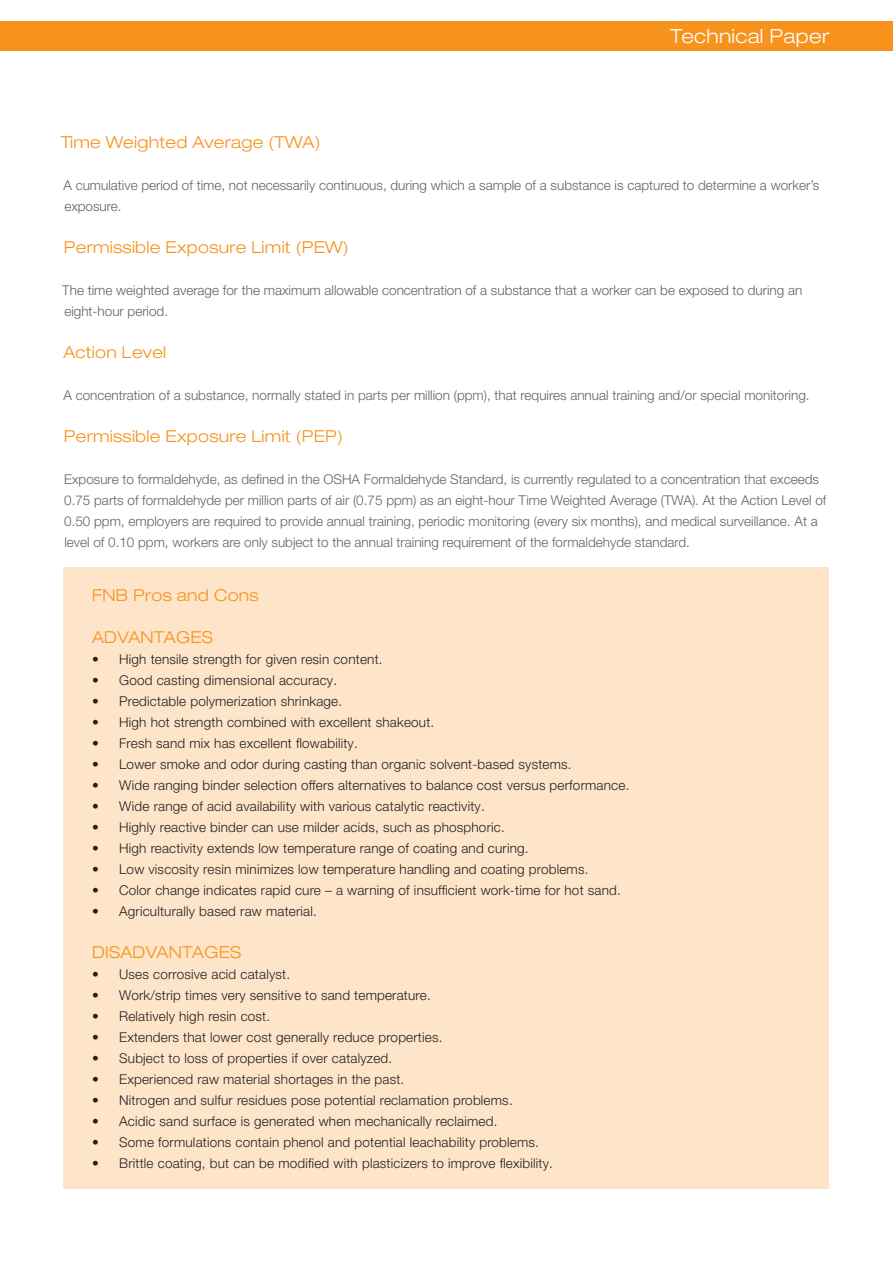
<style>
.page{position:relative;width:893px;height:1263px;background:#fff}
.page>*{position:absolute;margin:0;border:0;box-sizing:border-box;transform-origin:0 0}
.SL2_13_16_EN___white{font:300 expanded 19.5px "Helvetica Neue LT Pro";letter-spacing:.015em;color:#fff}
.Copy_9_14_EN___gray{font:300 expanded 16.5px "Helvetica Neue LT Pro";letter-spacing:.015em;color:#f7931d}
.Adresse_9_14_EN___bl{font:300 expanded 16.5px "Helvetica Neue LT Pro";letter-spacing:.015em;color:#f7931d}
.t1{font:300 13.5px "Helvetica Neue LT Pro";letter-spacing:.015em;color:#231f20}
.Copy_9_14_EN___gray-2{font:300 13.5px/21px "Helvetica Neue LT Pro";color:#636366}
</style>
<div class="page">
<div style="left:0;top:21px;width:893px;height:30px;background:#f7931d"></div>
<div style="left:63px;top:567px;width:766px;height:622px;background:#fee5ca"></div>
<p class="SL2_13_16_EN___white" style="left:670px;top:24px;width:160px">Technical Paper</p>
<p class="Copy_9_14_EN___gray" style="left:61px;top:132px;width:261px">Time Weighted Average (TWA)</p>
<p class="Copy_9_14_EN___gray-2" style="left:63px;top:174px;width:757px">A cumulative period of time, not necessarily continuous, during which a sample of a substance is captured to determine a worker’s exposure.</p>
<p class="Copy_9_14_EN___gray" style="left:64px;top:237px;width:286px">Permissible Exposure Limit (PEW)</p>
<p class="Copy_9_14_EN___gray-2" style="left:62px;top:279px;width:741px">The time weighted average for the maximum allowable concentration of a substance that a worker can be exposed to during an eight-hour period.</p>
<p class="Copy_9_14_EN___gray" style="left:63px;top:342px;width:104px">Action Level</p>
<p class="Copy_9_14_EN___gray-2" style="left:63px;top:384px;width:748px">A concentration of a substance, normally stated in parts per million (ppm), that requires annual training and/or special monitoring.</p>
<p class="Copy_9_14_EN___gray" style="left:64px;top:426px;width:280px">Permissible Exposure Limit (PEP)</p>
<p class="Copy_9_14_EN___gray-2" style="left:64px;top:468px;width:764px">Exposure to formaldehyde, as defined in the OSHA Formaldehyde Standard, is currently regulated to a concentration that exceeds 0.75 parts of formaldehyde per million parts of air (0.75 ppm) as an eight-hour Time Weighted Average (TWA). At the Action Level of 0.50 ppm, employers are required to provide annual training, periodic monitoring (every six months), and medical surveillance. At a level of 0.10 ppm, workers are only subject to the annual training requirement of the formaldehyde standard.</p>
<p class="Adresse_9_14_EN___bl" style="left:92px;top:585px;width:168px">FNB Pros and Cons</p>
<p class="Adresse_9_14_EN___bl" style="left:92px;top:627px;width:122px">ADVANTAGES</p>
<p class="t1" style="left:92px;top:651px;width:292px">• High tensile strength for given resin content.</p>
<p class="t1" style="left:92px;top:672px;width:246px">• Good casting dimensional accuracy.</p>
<p class="t1" style="left:92px;top:693px;width:252px">• Predictable polymerization shrinkage.</p>
<p class="t1" style="left:92px;top:714px;width:344px">• High hot strength combined with excellent shakeout.</p>
<p class="t1" style="left:92px;top:735px;width:267px">• Fresh sand mix has excellent flowability.</p>
<p class="t1" style="left:92px;top:756px;width:481px">• Lower smoke and odor during casting than organic solvent-based systems.</p>
<p class="t1" style="left:92px;top:777px;width:539px">• Wide ranging binder selection offers alternatives to balance cost versus performance.</p>
<p class="t1" style="left:92px;top:798px;width:394px">• Wide range of acid availability with various catalytic reactivity.</p>
<p class="t1" style="left:92px;top:819px;width:414px">• Highly reactive binder can use milder acids, such as phosphoric.</p>
<p class="t1" style="left:92px;top:840px;width:438px">• High reactivity extends low temperature range of coating and curing.</p>
<p class="t1" style="left:92px;top:861px;width:498px">• Low viscosity resin minimizes low temperature handling and coating problems.</p>
<p class="t1" style="left:92px;top:882px;width:530px">• Color change indicates rapid cure – a warning of insufficient work-time for hot sand.</p>
<p class="t1" style="left:92px;top:903px;width:226px">• Agriculturally based raw material.</p>
<p class="Adresse_9_14_EN___bl" style="left:92px;top:942px;width:151px">DISADVANTAGES</p>
<p class="t1" style="left:92px;top:966px;width:199px">• Uses corrosive acid catalyst.</p>
<p class="t1" style="left:92px;top:987px;width:340px">• Work/strip times very sensitive to sand temperature.</p>
<p class="t1" style="left:92px;top:1008px;width:180px">• Relatively high resin cost.</p>
<p class="t1" style="left:92px;top:1029px;width:352px">• Extenders that lower cost generally reduce properties.</p>
<p class="t1" style="left:92px;top:1050px;width:302px">• Subject to loss of properties if over catalyzed.</p>
<p class="t1" style="left:92px;top:1071px;width:314px">• Experienced raw material shortages in the past.</p>
<p class="t1" style="left:92px;top:1092px;width:422px">• Nitrogen and sulfur residues pose potential reclamation problems.</p>
<p class="t1" style="left:92px;top:1113px;width:407px">• Acidic sand surface is generated when mechanically reclaimed.</p>
<p class="t1" style="left:92px;top:1134px;width:448px">• Some formulations contain phenol and potential leachability problems.</p>
<p class="t1" style="left:92px;top:1155px;width:462px">• Brittle coating, but can be modified with plasticizers to improve flexibility.</p>
</div>
